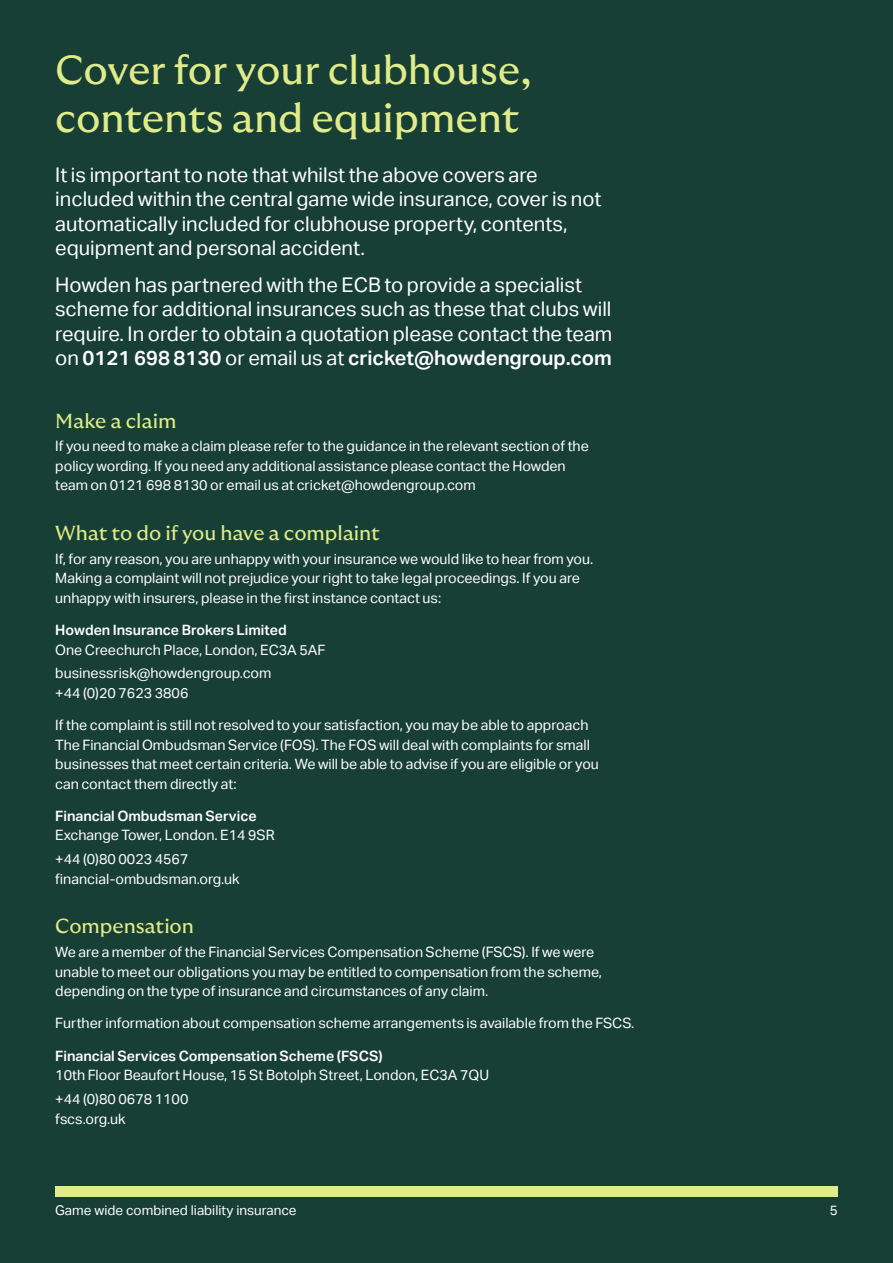
<style>
.page{position:relative;width:893px;height:1263px;background:#173f35}
.page>*{position:absolute;margin:0;border:0;box-sizing:border-box;transform-origin:0 0}
.t1{font:40.5px/48.6px "GT Ultra Median";letter-spacing:-.005em;color:#e0ec89}
.t2{font:20.25px/24.3px "Aktiv Grotesk";color:#fff}
.t3{font:20.25px "GT Ultra Median";letter-spacing:-.005em;color:#e0ec89}
.t4{font:14.25px/19.5px "Aktiv Grotesk";color:#fff}
.t5{font:600 14.25px "Aktiv Grotesk";color:#fff}
.t6{font:13.5px "Aktiv Grotesk";color:#fff}
.s1{font-weight:600}
</style>
<div class="page">
<div style="left:55px;top:1186px;width:783px;height:11px;background:#e0ec89"></div>
<h1 class="t1" style="left:55px;top:46px;width:478px">Cover for your clubhouse, contents and equipment</h1>
<h2 class="t2" style="left:55px;top:163px;width:548px">It is important to note that whilst the above covers are included within the central game wide insurance, cover is not automatically included for clubhouse property, contents, equipment and personal accident.</h2>
<p class="t2" style="left:55px;top:273px;width:559px">Howden has partnered with the ECB to provide a specialist scheme for additional insurances such as these that clubs will require. In order to obtain a quotation please contact the team on <span class="s1">0121 698 8130</span> or email us at <span class="s1">cricket@howdengroup.com</span></p>
<h2 class="t3" style="left:55px;top:409px;width:123px">Make a claim</h2>
<p class="t4" style="left:55px;top:437px;width:535px">If you need to make a claim please refer to the guidance in the relevant section of the policy wording. If you need any additional assistance please contact the Howden team on 0121 698 8130 or email us at cricket@howdengroup.com</p>
<h2 class="t3" style="left:55px;top:522px;width:326px">What to do if you have a complaint</h2>
<p class="t4" style="left:55px;top:549px;width:540px">If, for any reason, you are unhappy with your insurance we would like to hear from you.<br>Making a complaint will not prejudice your right to take legal proceedings. If you are unhappy with insurers, please in the first instance contact us:</p>
<p class="t5" style="left:55px;top:622px;width:233px">Howden Insurance Brokers Limited</p>
<p class="t4" style="left:55px;top:638px;width:272px;line-height:23.7px">One Creechurch Place, London, EC3A 5AF businessrisk@howdengroup.com</p>
<p class="t4" style="left:55px;top:683px;width:135px">+44 (0)20 7623 3806</p>
<p class="t4" style="left:55px;top:715px;width:545px">If the complaint is still not resolved to your satisfaction, you may be able to approach The Financial Ombudsman Service (FOS). The FOS will deal with complaints for small businesses that meet certain criteria. We will be able to advise if you are eligible or you can contact them directly at:</p>
<p class="t5" style="left:55px;top:808px;width:203px">Financial Ombudsman Service</p>
<p class="t4" style="left:55px;top:824px;width:221px;line-height:23.7px">Exchange Tower, London. E14 9SR +44 (0)80 0023 4567</p>
<p class="t4" style="left:55px;top:869px;width:186px">financial-ombudsman.org.uk</p>
<h2 class="t3" style="left:55px;top:915px;width:140px">Compensation</h2>
<p class="t4" style="left:55px;top:942px;width:548px">We are a member of the Financial Services Compensation Scheme (FSCS). If we were unable to meet our obligations you may be entitled to compensation from the scheme, depending on the type of insurance and circumstances of any claim.</p>
<p class="t4" style="left:55px;top:1014px;width:581px">Further information about compensation scheme arrangements is available from the FSCS.</p>
<p class="t5" style="left:55px;top:1047px;width:329px">Financial Services Compensation Scheme (FSCS)</p>
<p class="t4" style="left:55px;top:1063px;width:435px;line-height:23.7px">10th Floor Beaufort House, 15 St Botolph Street, London, EC3A 7QU +44 (0)80 0678 1100</p>
<p class="t4" style="left:55px;top:1109px;width:72px">fscs.org.uk</p>
<p class="t6" style="left:55px;top:1203px;width:243px">Game wide combined liability insurance</p>
<p class="t6" style="left:830px;top:1203px;width:9px">5</p>
</div>
